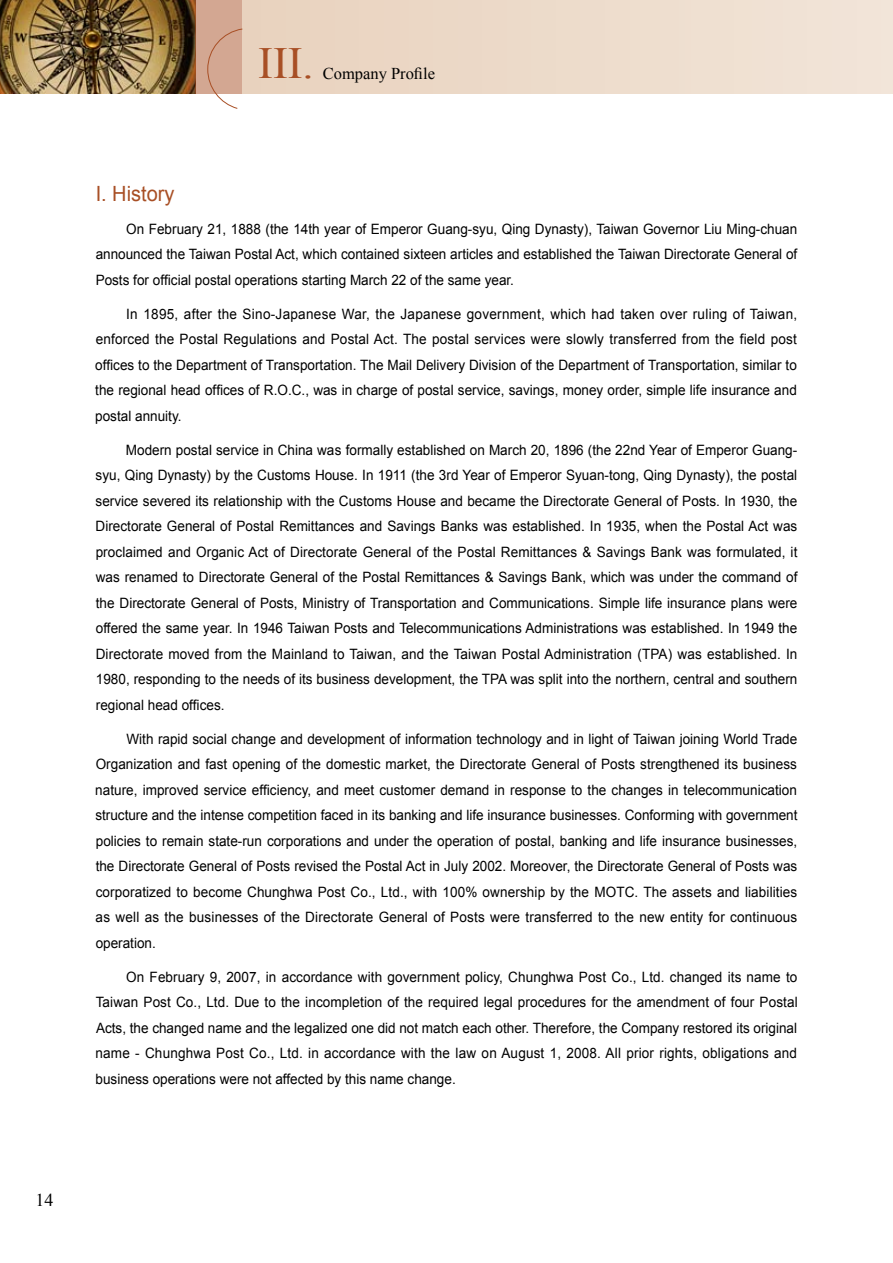
<style>
.page{position:relative;width:893px;height:1263px;background:#fff}
.page>*{position:absolute;margin:0;border:0;box-sizing:border-box;transform-origin:0 0}
.t1{font:44.55px "Times New Roman";color:#a84f25}
.t2{font:21px "Arial";color:#a84f25;scale:.95 1}
.t3{font:18px "Times New Roman";color:#000}
.t4{font:16.5px "Times New Roman";color:#000}
.t5{font:14.25px/25.5px "Arial";color:#000;text-align:justify;scale:.95 1}
</style>
<div class="page">
<img style="left:0;top:0;width:196px;height:94px">
<div style="left:242px;top:0;width:651px;height:94px;background:linear-gradient(to right,#e8d2be,#f2e5d9)"></div>
<div style="left:196px;top:0;width:46px;height:94px;background:#d3a792"></div>
<svg style="left:207px;top:28px;width:36px;height:81px"></svg>
<h1 class="t1" style="left:258px;top:34px;width:57px">III.</h1>
<p class="t4" style="left:323px;top:62px;width:114px">Company Profile</p>
<h2 class="t2" style="left:96px;top:180px;width:84px">I. History</h2>
<p class="t5" style="left:96px;top:216px;width:740px;text-indent:31px">On February 21, 1888 (the 14th year of Emperor Guang-syu, Qing Dynasty), Taiwan Governor Liu Ming-chuan announced the Taiwan Postal Act, which contained sixteen articles and established the Taiwan Directorate General of Posts for official postal operations starting March 22 of the same year.</p>
<p class="t5" style="left:95px;top:301px;width:740px;text-indent:31px">In 1895, after the Sino-Japanese War, the Japanese government, which had taken over ruling of Taiwan, enforced the Postal Regulations and Postal Act. The postal services were slowly transferred from the field post offices to the Department of Transportation. The Mail Delivery Division of the Department of Transportation, similar to the regional head offices of R.O.C., was in charge of postal service, savings, money order, simple life insurance and postal annuity.</p>
<p class="t5" style="left:96px;top:437px;width:740px;text-indent:30px">Modern postal service in China was formally established on March 20, 1896 (the 22nd Year of Emperor Guang&shy;syu, Qing Dynasty) by the Customs House. In 1911 (the 3rd Year of Emperor Syuan-tong, Qing Dynasty), the postal service severed its relationship with the Customs House and became the Directorate General of Posts. In 1930, the Directorate General of Postal Remittances and Savings Banks was established. In 1935, when the Postal Act was proclaimed and Organic Act of Directorate General of the Postal Remittances &amp; Savings Bank was formulated, it was renamed to Directorate General of the Postal Remittances &amp; Savings Bank, which was under the command of the Directorate General of Posts, Ministry of Transportation and Communications. Simple life insurance plans were offered the same year. In 1946 Taiwan Posts and Telecommunications Administrations was established. In 1949 the Directorate moved from the Mainland to Taiwan, and the Taiwan Postal Administration (TPA) was established. In 1980, responding to the needs of its business development, the TPA was split into the northern, central and southern regional head offices.</p>
<p class="t5" style="left:95px;top:726px;width:741px;text-indent:31px">With rapid social change and development of information technology and in light of Taiwan joining World Trade Organization and fast opening of the domestic market, the Directorate General of Posts strengthened its business nature, improved service efficiency, and meet customer demand in response to the changes in telecommunication structure and the intense competition faced in its banking and life insurance businesses. Conforming with government policies to remain state-run corporations and under the operation of postal, banking and life insurance businesses, the Directorate General of Posts revised the Postal Act in July 2002. Moreover, the Directorate General of Posts was corporatized to become Chunghwa Post Co., Ltd., with 100% ownership by the MOTC. The assets and liabilities as well as the businesses of the Directorate General of Posts were transferred to the new entity for continuous operation.</p>
<p class="t5" style="left:96px;top:964px;width:741px;text-indent:31px">On February 9, 2007, in accordance with government policy, Chunghwa Post Co., Ltd. changed its name to Taiwan Post Co., Ltd. Due to the incompletion of the required legal procedures for the amendment of four Postal Acts, the changed name and the legalized one did not match each other. Therefore, the Company restored its original name - Chunghwa Post Co., Ltd. in accordance with the law on August 1, 2008. All prior rights, obligations and business operations were not affected by this name change.</p>
<p class="t3" style="left:36px;top:1187px;width:19px">14</p>
</div>
